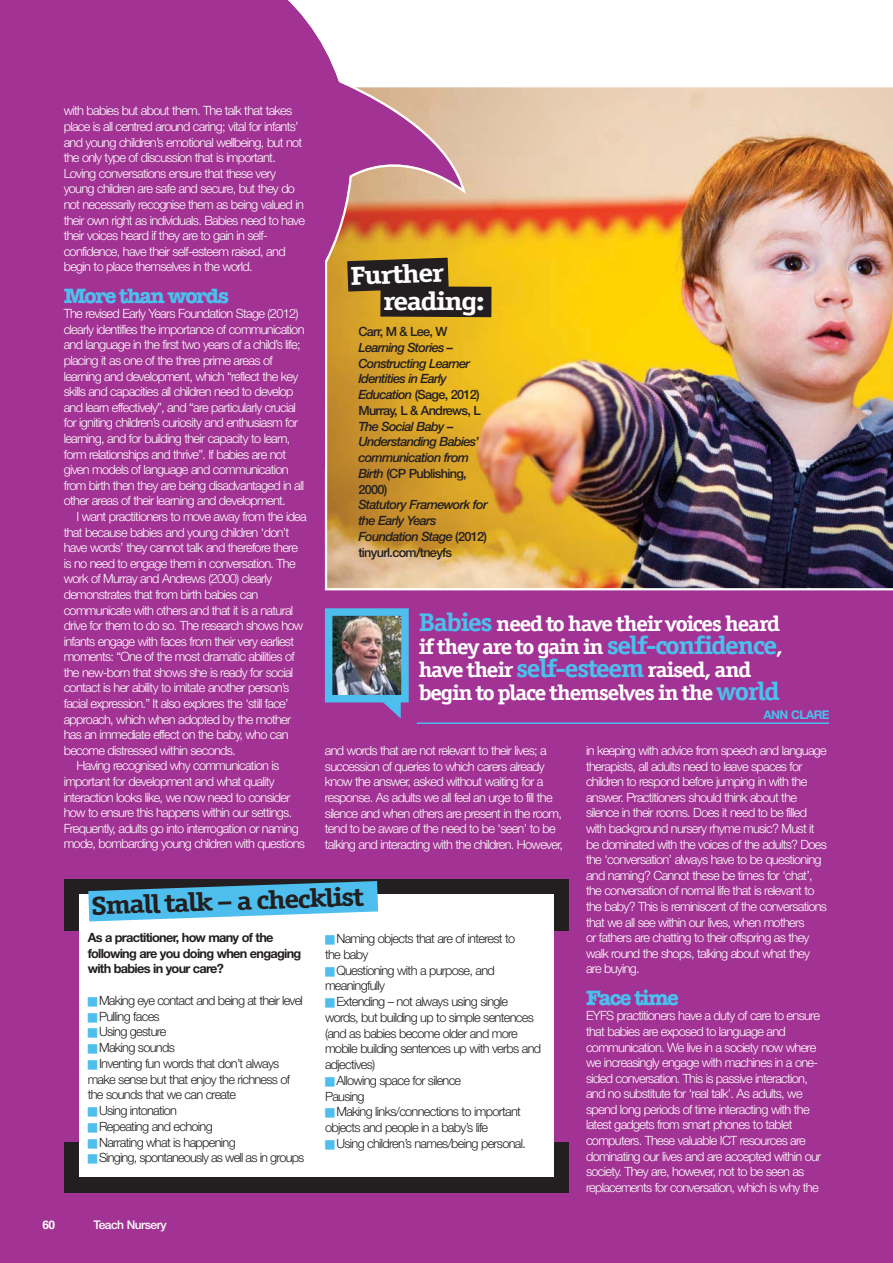
<style>
.page{position:relative;width:893px;height:1263px;background:#fff}
.page>*{position:absolute;margin:0;border:0;box-sizing:border-box;transform-origin:0 0}
.t1{font:700 26.1px "Officina Ser ITC";color:#231f20;scale:1.18 1}
.t2{font:700 26.1px "Officina Ser ITC";letter-spacing:-.045em;color:#fff;scale:1.18 1}
.t3{font:700 21.6px/23.2px "Officina Ser ITC";letter-spacing:-.05em;color:#fff;scale:1.11 1}
.t4{font:700 21px "American Typewriter LT";letter-spacing:-.065em;color:#4dbeed}
.t5{font:300 12.75px/15.6px "Helvetica Neue";letter-spacing:-.055em;color:#fff}
.t6{font:300 12.75px/15.8px "Helvetica Neue";letter-spacing:-.055em;color:#231f20}
.t7{font:italic 500 12.75px/15.8px "Helvetica Neue CE";letter-spacing:-.055em;color:#231f20}
.t8{font:700 12.75px/15.8px "Helvetica Neue CE";letter-spacing:-.055em;color:#231f20}
.t9{font:500 12.75px "Helvetica Neue CE";letter-spacing:-.055em;color:#231f20}
.t10{font:500 12px "Helvetica Neue CE";letter-spacing:-.045em;color:#fff}
.t11{font:700 12px "Helvetica Neue";letter-spacing:-.045em;color:#4dbeed}
.t12{font:700 12px "Helvetica LT";color:#fff}
.s1{font-style:normal}
.s2{font-size:25.65px;color:#4dbeed}
.s3{color:#4dbeed}
</style>
<div class="page">
<div style="left:0;top:98px;width:893px;height:1165px;background:#a23293"></div>
<div style="left:64px;top:880px;width:504px;height:313px;background:#231f20"></div>
<div style="left:44px;top:931px;width:525px;height:211px;background:#a23293"></div>
<div style="left:80px;top:894px;width:474px;height:283px;background:#fff"></div>
<svg style="left:88px;top:881px;width:290px;height:40px"></svg>
<hr style="left:417px;top:722px;width:412px;height:2px;background:#4dbeed">
<img style="left:325px;top:87px;width:568px;height:503px">
<img style="left:334px;top:617px;width:66px;height:76px">
<div style="left:325px;top:608px;width:84px;height:94px;border:8px solid #4dbeed"></div>
<svg style="left:382px;top:701px;width:19px;height:18px"></svg>
<svg style="left:0;top:0;width:466px;height:405px"></svg>
<div style="left:0;top:241px;width:325px;height:228px;background:#a23293"></div>
<svg style="left:347px;top:258px;width:144px;height:59px;background:#574720"></svg>
<p class="t5" style="left:64px;top:104px;width:243px">with babies but about them. The talk that takes place is all centred around caring; vital for infants’ and young children’s emotional wellbeing, but not the only type of discussion that is important.<br>Loving conversations ensure that these very young children are safe and secure, but they do not necessarily recognise them as being valued in their own right as individuals. Babies need to have their voices heard if they are to gain in self&shy;confidence, have their self-esteem raised, and begin to place themselves in the world.</p>
<h3 class="t4" style="left:64px;top:283px;width:167px">More than words</h3>
<p class="t5" style="left:64px;top:307px;width:242px">The revised Early Years Foundation Stage (2012) clearly identifies the importance of communication and language in the first two years of a child’s life; placing it as one of the three prime areas of learning and development, which “reflect the key skills and capacities all children need to develop and learn effectively”, and “are particularly crucial for igniting children’s curiosity and enthusiasm for learning, and for building their capacity to learn, form relationships and thrive”. If babies are not given models of language and communication from birth then they are being disadvantaged in all other areas of their learning and development.</p>
<p class="t5" style="left:76px;top:510px;width:232px">I want practitioners to move away from the idea</p>
<p class="t5" style="left:64px;top:525px;width:227px">that because babies and young children ‘don’t</p>
<p class="t5" style="left:64px;top:541px;width:236px">have words’ they cannot talk and therefore there</p>
<p class="t5" style="left:64px;top:557px;width:233px">is no need to engage them in conversation. The</p>
<p class="t5" style="left:64px;top:572px;width:210px">work of Murray and Andrews (2000) clearly</p>
<p class="t5" style="left:64px;top:588px;width:196px">demonstrates that from birth babies can</p>
<p class="t5" style="left:64px;top:603px;width:231px">communicate with others and that it is a natural</p>
<p class="t5" style="left:64px;top:619px;width:241px">drive for them to do so. The research shows how</p>
<p class="t5" style="left:64px;top:635px;width:232px">infants engage with faces from their very earliest</p>
<p class="t5" style="left:64px;top:650px;width:233px">moments: “One of the most dramatic abilities of</p>
<p class="t5" style="left:64px;top:666px;width:231px">the new-born that shows she is ready for social</p>
<p class="t5" style="left:64px;top:681px;width:227px">contact is her ability to imitate another person’s</p>
<p class="t5" style="left:64px;top:697px;width:226px">facial expression.” It also explores the ‘still face’</p>
<p class="t5" style="left:64px;top:713px;width:229px">approach, which when adopted by the mother</p>
<p class="t5" style="left:64px;top:728px;width:226px">has an immediate effect on the baby, who can</p>
<p class="t5" style="left:64px;top:744px;width:174px">become distressed within seconds.</p>
<p class="t5" style="left:76px;top:759px;width:204px">Having recognised why communication is</p>
<p class="t5" style="left:64px;top:775px;width:212px">important for development and what quality</p>
<p class="t5" style="left:64px;top:791px;width:228px">interaction looks like, we now need to consider</p>
<p class="t5" style="left:64px;top:806px;width:230px">how to ensure this happens within our settings.</p>
<p class="t5" style="left:64px;top:822px;width:236px">Frequently, adults go into interrogation or naming</p>
<p class="t5" style="left:64px;top:837px;width:243px">mode, bombarding young children with questions</p>
<h1 class="t2" style="left:350px;top:266px;width:81px;rotate:-2deg">Further</h1>
<h1 class="t2" style="left:383px;top:292px;width:88px">reading:</h1>
<p class="t9" style="left:358px;top:327px;width:91px">Carr, M &amp; Lee, W</p>
<p class="t7" style="left:358px;top:340px;width:124px">Learning Stories –<br>Constructing Learner<br>Identities in Early<br>Education <span class="s1">(Sage, 2012)<br>Murray, L &amp; Andrews, L</span></p>
<p class="t7" style="left:358px;top:419px;width:122px">The Social Baby –<br>Understanding Babies’ communication from<br>Birth <span class="s1">(CP Publishing,<br>2000)</span></p>
<p class="t7" style="left:358px;top:498px;width:131px">Statutory Framework for the Early Years<br>Foundation Stage <span class="s1">(2012) tinyurl.com/tneyfs</span></p>
<h2 class="t3" style="left:419px;top:614px;width:330px"><span class="s2">Babies</span> need to have their voices heard if they are to gain in <span class="s2">self-confidence</span>, have their <span class="s2">self-esteem</span> raised, and begin to place themselves in the <span class="s2">world</span></h2>
<p class="t11" style="left:763px;top:710px;width:68px">ANN CLARE</p>
<p class="t5" style="left:325px;top:744px;width:240px">and words that are not relevant to their lives; a succession of queries to which carers already know the answer, asked without waiting for a response. As adults we all feel an urge to fill the silence and when others are present in the room, tend to be aware of the need to be ‘seen’ to be talking and interacting with the children. However,</p>
<p class="t5" style="left:586px;top:744px;width:242px">in keeping with advice from speech and language therapists, all adults need to leave spaces for children to respond before jumping in with the answer. Practitioners should think about the silence in their rooms. Does it need to be filled with background nursery rhyme music? Must it be dominated with the voices of the adults? Does the ‘conversation’ always have to be questioning and naming? Cannot these be times for ‘chat’, the conversation of normal life that is relevant to the baby? This is reminiscent of the conversations that we all see within our lives, when mothers<br>or fathers are chatting to their offspring as they walk round the shops, talking about what they are buying.</p>
<h3 class="t4" style="left:586px;top:985px;width:94px">Face time</h3>
<p class="t5" style="left:586px;top:1009px;width:237px">EYFS practitioners have a duty of care to ensure that babies are exposed to language and communication. We live in a society now where we increasingly engage with machines in a one&shy;sided conversation. This is passive interaction, and no substitute for ‘real talk’. As adults, we spend long periods of time interacting with the latest gadgets from smart phones to tablet computers. These valuable ICT resources are dominating our lives and are accepted within our society. They are, however, not to be seen as replacements for conversation, which is why the</p>
<h1 class="t1" style="left:91px;top:896px;width:232px;rotate:-2deg">Small talk – a checklist</h1>
<p class="t8" style="left:88px;top:931px;width:215px">As a practitioner, how many of the following are you doing when engaging with babies in your care?</p>
<p class="t6" style="left:88px;top:994px;width:217px"><span class="s3">■</span> Making eye contact and being at their level</p>
<p class="t6" style="left:88px;top:1009px;width:73px"><span class="s3">■</span> Pulling faces</p>
<p class="t6" style="left:88px;top:1025px;width:80px"><span class="s3">■</span> Using gesture</p>
<p class="t6" style="left:88px;top:1041px;width:89px"><span class="s3">■</span> Making sounds</p>
<p class="t6" style="left:88px;top:1057px;width:204px"><span class="s3">■</span> Inventing fun words that don’t always make sense but that enjoy the richness of the sounds that we can create</p>
<p class="t6" style="left:88px;top:1104px;width:91px"><span class="s3">■</span> Using intonation</p>
<p class="t6" style="left:88px;top:1120px;width:127px"><span class="s3">■</span> Repeating and echoing</p>
<p class="t6" style="left:88px;top:1135px;width:150px"><span class="s3">■</span> Narrating what is happening</p>
<p class="t6" style="left:88px;top:1151px;width:218px"><span class="s3">■</span> Singing, spontaneously as well as in groups</p>
<p class="t6" style="left:325px;top:932px;width:192px"><span class="s3">■</span> Naming objects that are of interest to the baby</p>
<p class="t6" style="left:325px;top:963px;width:171px"><span class="s3">■</span> Questioning with a purpose, and meaningfully</p>
<p class="t6" style="left:325px;top:995px;width:218px"><span class="s3">■</span> Extending – not always using single words, but building up to simple sentences (and as babies become older and more mobile building sentences up with verbs and adjectives)</p>
<p class="t6" style="left:325px;top:1074px;width:138px"><span class="s3">■</span> Allowing space for silence<br>Pausing</p>
<p class="t6" style="left:325px;top:1105px;width:197px"><span class="s3">■</span> Making links/connections to important objects and people in a baby’s life</p>
<p class="t6" style="left:325px;top:1137px;width:202px"><span class="s3">■</span> Using children’s names/being personal.</p>
<p class="t12" style="left:42px;top:1217px;width:14px">60</p>
<p class="t10" style="left:94px;top:1220px;width:75px">Teach Nursery</p>
</div>
